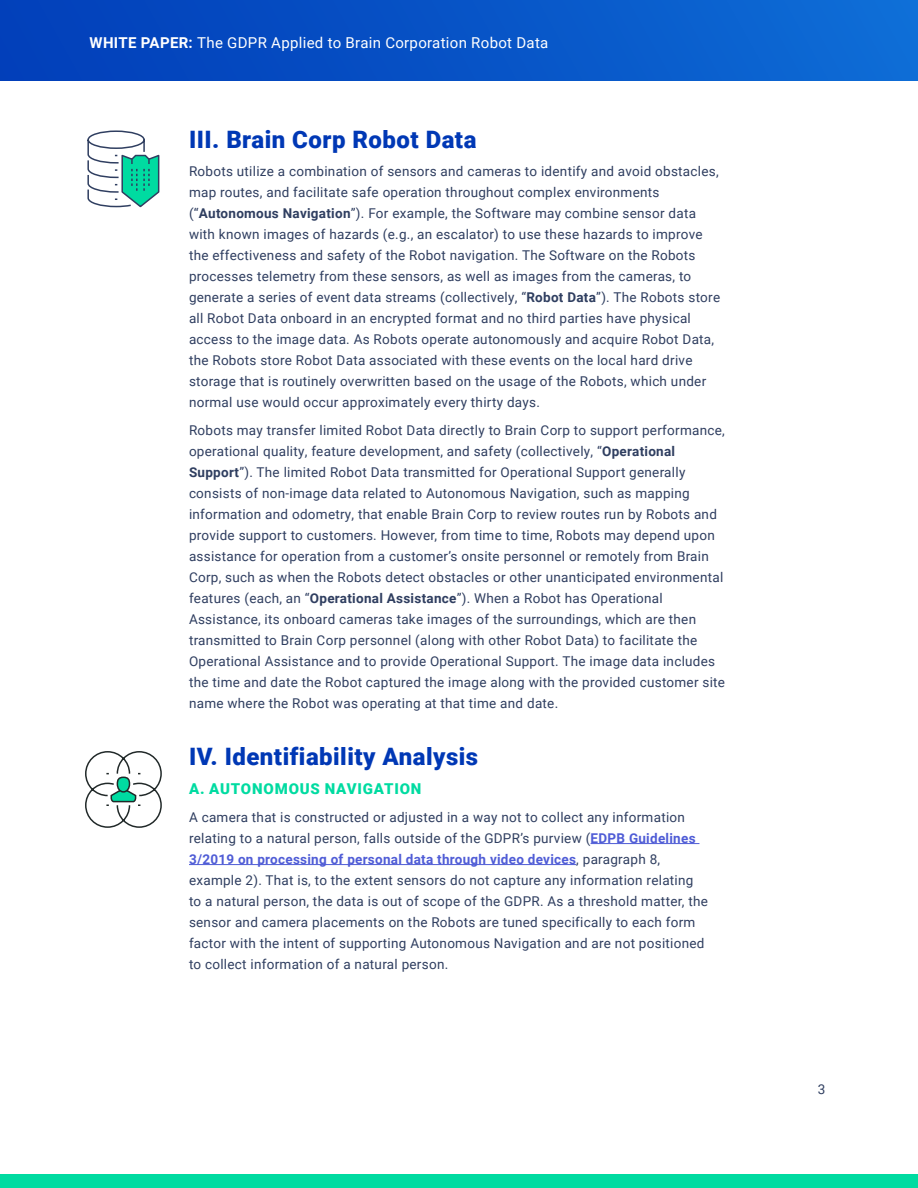
<style>
.page{position:relative;width:918px;height:1188px;background:#fff}
.page>*{position:absolute;margin:0;border:0;box-sizing:border-box;transform-origin:0 0}
.t1{font:900 24px "Roboto";letter-spacing:.02em;color:#0038b5}
.t2{font:15px "Roboto";letter-spacing:.02em;color:#fff}
.t3{font:900 15px "Roboto";letter-spacing:.055em;color:#00dba1}
.t4{font:13.5px/21px "Roboto";letter-spacing:.02em;color:#2f3e60}
.s1{font-weight:700}
.s2{font-weight:700;color:#4f5cd6}
</style>
<div class="page">
<hr style="left:591px;top:843px;width:108px;height:1px;background:#4f5cd6">
<hr style="left:189px;top:864px;width:387px;height:1px;background:#4f5cd6">
<div style="left:0;top:1175px;width:918px;height:13px;background:#00dba1"></div>
<div style="left:0;top:0;width:918px;height:81px;background:linear-gradient(to right,#013cb8,#0e6cd6)"></div>
<svg style="left:87px;top:130px;width:73px;height:78px"></svg>
<svg style="left:85px;top:751px;width:77px;height:77px"></svg>
<p class="t2" style="left:90px;top:33px;width:460px"><span class="s1">WHITE PAPER:</span> The GDPR Applied to Brain Corporation Robot Data</p>
<h1 class="t1" style="left:189px;top:123px;width:289px">III. Brain Corp Robot Data</h1>
<p class="t4" style="left:189px;top:160px;width:533px">Robots utilize a combination of sensors and cameras to identify and avoid obstacles, map routes, and facilitate safe operation throughout complex environments (“<span class="s1">Autonomous Navigation</span>”). For example, the Software may combine sensor data with known images of hazards (e.g., an escalator) to use these hazards to improve the effectiveness and safety of the Robot navigation. The Software on the Robots processes telemetry from these sensors, as well as images from the cameras, to generate a series of event data streams (collectively, “<span class="s1">Robot Data</span>”). The Robots store all Robot Data onboard in an encrypted format and no third parties have physical access to the image data. As Robots operate autonomously and acquire Robot Data, the Robots store Robot Data associated with these events on the local hard drive storage that is routinely overwritten based on the usage of the Robots, which under normal use would occur approximately every thirty days.</p>
<p class="t4" style="left:189px;top:419px;width:538px">Robots may transfer limited Robot Data directly to Brain Corp to support performance, operational quality, feature development, and safety (collectively, “<span class="s1">Operational Support</span>”). The limited Robot Data transmitted for Operational Support generally consists of non-image data related to Autonomous Navigation, such as mapping information and odometry, that enable Brain Corp to review routes run by Robots and provide support to customers. However, from time to time, Robots may depend upon assistance for operation from a customer’s onsite personnel or remotely from Brain Corp, such as when the Robots detect obstacles or other unanticipated environmental features (each, an “<span class="s1">Operational Assistance</span>”). When a Robot has Operational Assistance, its onboard cameras take images of the surroundings, which are then transmitted to Brain Corp personnel (along with other Robot Data) to facilitate the Operational Assistance and to provide Operational Support. The image data includes the time and date the Robot captured the image along with the provided customer site name where the Robot was operating at that time and date.</p>
<h1 class="t1" style="left:189px;top:739px;width:291px">IV. Identifiability Analysis</h1>
<p class="t3" style="left:189px;top:778px;width:234px">A. AUTONOMOUS NAVIGATION</p>
<p class="t4" style="left:189px;top:806px;width:520px">A camera that is constructed or adjusted in a way not to collect any information relating to a natural person, falls outside of the GDPR’s purview (<span class="s2">EDPB Guidelines 3/2019 on processing of personal data through video devices</span>, paragraph 8, example 2). That is, to the extent sensors do not capture any information relating to a natural person, the data is out of scope of the GDPR. As a threshold matter, the sensor and camera placements on the Robots are tuned specifically to each form factor with the intent of supporting Autonomous Navigation and are not positioned to collect information of a natural person.</p>
<p class="t4" style="left:818px;top:1078px;width:9px">3</p>
</div>
